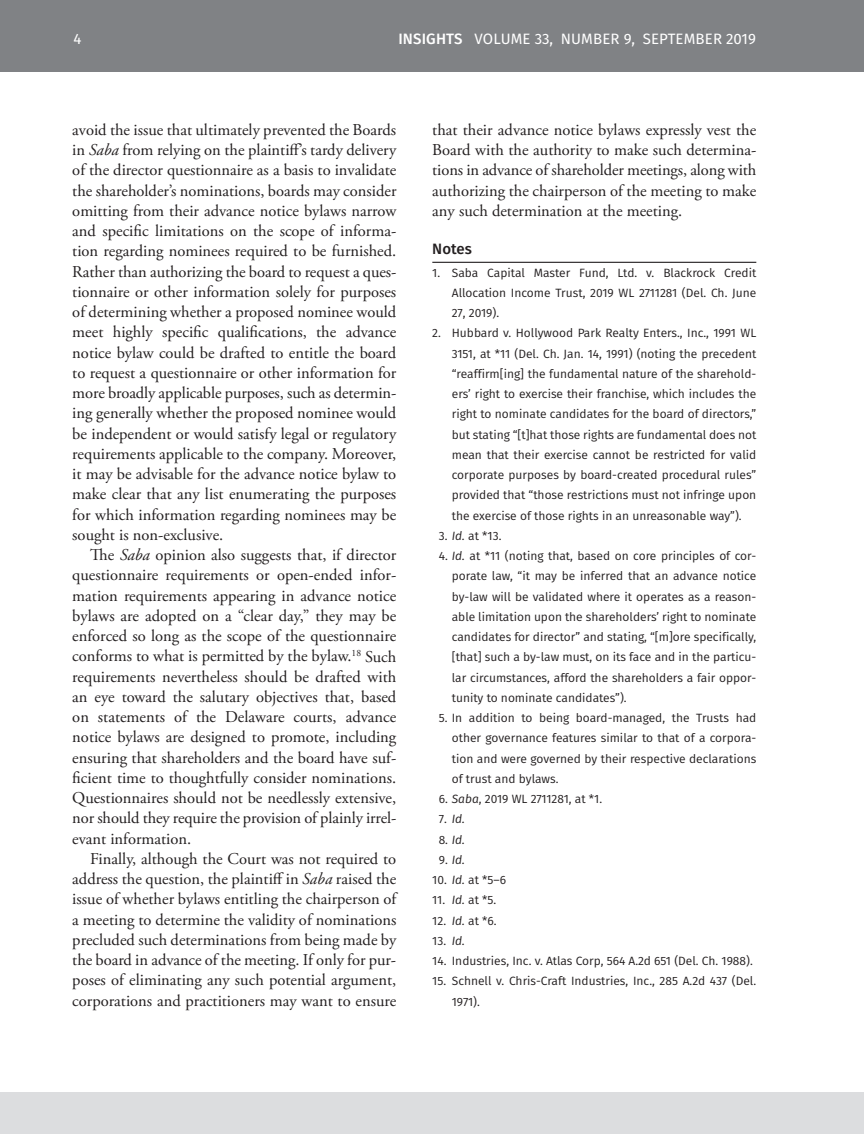
<style>
.page{position:relative;width:864px;height:1134px;background:#fff}
.page>*{position:absolute;margin:0;border:0;box-sizing:border-box;transform-origin:0 0}
.t1{font:16.5px/20.2px "Adobe Garamond Pro";color:#231f20;text-align:justify}
.t2{font:15px "Fira Sans";letter-spacing:.01em;color:#fff}
.t3{font:500 15px "Fira Sans";color:#231f20}
.t4{font:12px/20.2px "Fira Sans";color:#231f20;text-align:justify}
.t5{font:italic 12px "Fira Sans";color:#231f20}
.s1{font-weight:500}
.s2{font-style:italic}
.s3{font-style:normal}
</style>
<div class="page">
<div style="left:0;top:0;width:864px;height:72px;background:#808285"></div>
<div style="left:0;top:1092px;width:864px;height:42px;background:#dcdddf"></div>
<hr style="left:432px;top:262px;width:324px;height:1px;background:#231f20">
<p class="t2" style="left:74px;top:27px;width:9px">4</p>
<p class="t2" style="left:398px;top:27px;width:359px"><span class="s1">INSIGHTS</span> VOLUME 33, NUMBER 9, SEPTEMBER 2019</p>
<p class="t1" style="left:72px;top:120px;width:326px">avoid the issue that ultimately prevented the Boards in <span class="s2">Saba</span> from relying on the plaintiff’s tardy delivery of the director questionnaire as a basis to invalidate the shareholder’s nominations, boards may consider omitting from their advance notice bylaws narrow and specific limitations on the scope of informa&shy;tion regarding nominees required to be furnished.<br>Rather than authorizing the board to request a ques&shy;tionnaire or other information solely for purposes of determining whether a proposed nominee would meet highly specific qualifications, the advance notice bylaw could be drafted to entitle the board to request a questionnaire or other information for more broadly applicable purposes, such as determin&shy;ing generally whether the proposed nominee would be independent or would satisfy legal or regulatory requirements applicable to the company. Moreover, it may be advisable for the advance notice bylaw to make clear that any list enumerating the purposes for which information regarding nominees may be sought is non-exclusive.</p>
<p class="t1" style="left:72px;top:545px;width:326px;text-indent:18px">The <span class="s2">Saba</span> opinion also suggests that, if director questionnaire requirements or open-ended infor&shy;mation requirements appearing in advance notice bylaws are adopted on a “clear day,” they may be enforced so long as the scope of the questionnaire conforms to what is permitted by the bylaw.<sup>18</sup> Such requirements nevertheless should be drafted with an eye toward the salutary objectives that, based on statements of the Delaware courts, advance notice bylaws are designed to promote, including ensuring that shareholders and the board have suf&shy;ficient time to thoughtfully consider nominations.<br>Questionnaires should not be needlessly extensive, nor should they require the provision of plainly irrel&shy;evant information.</p>
<p class="t1" style="left:72px;top:849px;width:326px;text-indent:18px">Finally, although the Court was not required to address the question, the plaintiff in <span class="s2">Saba</span> raised the issue of whether bylaws entitling the chairperson of a meeting to determine the validity of nominations precluded such determinations from being made by the board in advance of the meeting. If only for pur&shy;poses of eliminating any such potential argument, corporations and practitioners may want to ensure</p>
<p class="t1" style="left:432px;top:120px;width:326px">that their advance notice bylaws expressly vest the Board with the authority to make such determina&shy;tions in advance of shareholder meetings, along with authorizing the chairperson of the meeting to make any such determination at the meeting.</p>
<p class="t3" style="left:432px;top:237px;width:41px">Notes</p>
<p class="t4" style="left:452px;top:262px;width:306px;text-indent:-20px">1. Saba Capital Master Fund, Ltd. v. Blackrock Credit Allocation Income Trust, 2019 WL 2711281 (Del. Ch. June 27, 2019).</p>
<p class="t4" style="left:452px;top:323px;width:306px;text-indent:-20px">2. Hubbard v. Hollywood Park Realty Enters., Inc., 1991 WL 3151, at *11 (Del. Ch. Jan. 14, 1991) (noting the precedent “reaffirm[ing] the fundamental nature of the sharehold&shy;ers’ right to exercise their franchise, which includes the right to nominate candidates for the board of directors,” but stating “[t]hat those rights are fundamental does not mean that their exercise cannot be restricted for valid corporate purposes by board-created procedural rules” provided that “those restrictions must not infringe upon the exercise of those rights in an unreasonable way”).</p>
<p class="t4" style="left:439px;top:525px;width:64px">3. <span class="s2">Id.</span> at *13.</p>
<p class="t4" style="left:452px;top:546px;width:306px;text-indent:-13px">4. <span class="s2">Id.</span> at *11 (noting that, based on core principles of cor&shy;porate law, “it may be inferred that an advance notice by-law will be validated where it operates as a reason&shy;able limitation upon the shareholders’ right to nominate candidates for director” and stating, “[m]ore specifically, [that] such a by-law must, on its face and in the particu&shy;lar circumstances, afford the shareholders a fair oppor&shy;tunity to nominate candidates”).</p>
<p class="t4" style="left:452px;top:708px;width:306px;text-indent:-13px">5. In addition to being board-managed, the Trusts had other governance features similar to that of a corpora&shy;tion and were governed by their respective declarations of trust and bylaws.</p>
<p class="t4" style="left:439px;top:789px;width:165px">6. <span class="s2">Saba</span>, 2019 WL 2711281, at *1.</p>
<p class="t5" style="left:439px;top:810px;width:28px"><span class="s3">7.</span> Id.</p>
<p class="t5" style="left:439px;top:831px;width:28px"><span class="s3">8.</span> Id.</p>
<p class="t5" style="left:439px;top:851px;width:28px"><span class="s3">9.</span> Id.</p>
<p class="t4" style="left:432px;top:869px;width:75px">10. <span class="s2">Id.</span> at *5–6</p>
<p class="t4" style="left:432px;top:890px;width:65px">11. <span class="s2">Id.</span> at *5.</p>
<p class="t4" style="left:432px;top:910px;width:66px">12. <span class="s2">Id.</span> at *6.</p>
<p class="t4" style="left:432px;top:930px;width:34px">13. <span class="s2">Id.</span></p>
<p class="t4" style="left:432px;top:950px;width:322px">14. Industries, Inc. v. Atlas Corp, 564 A.2d 651 (Del. Ch. 1988).</p>
<p class="t4" style="left:452px;top:971px;width:306px;text-indent:-20px">15. Schnell v. Chris-Craft Industries, Inc., 285 A.2d 437 (Del.<br>1971).</p>
</div>
